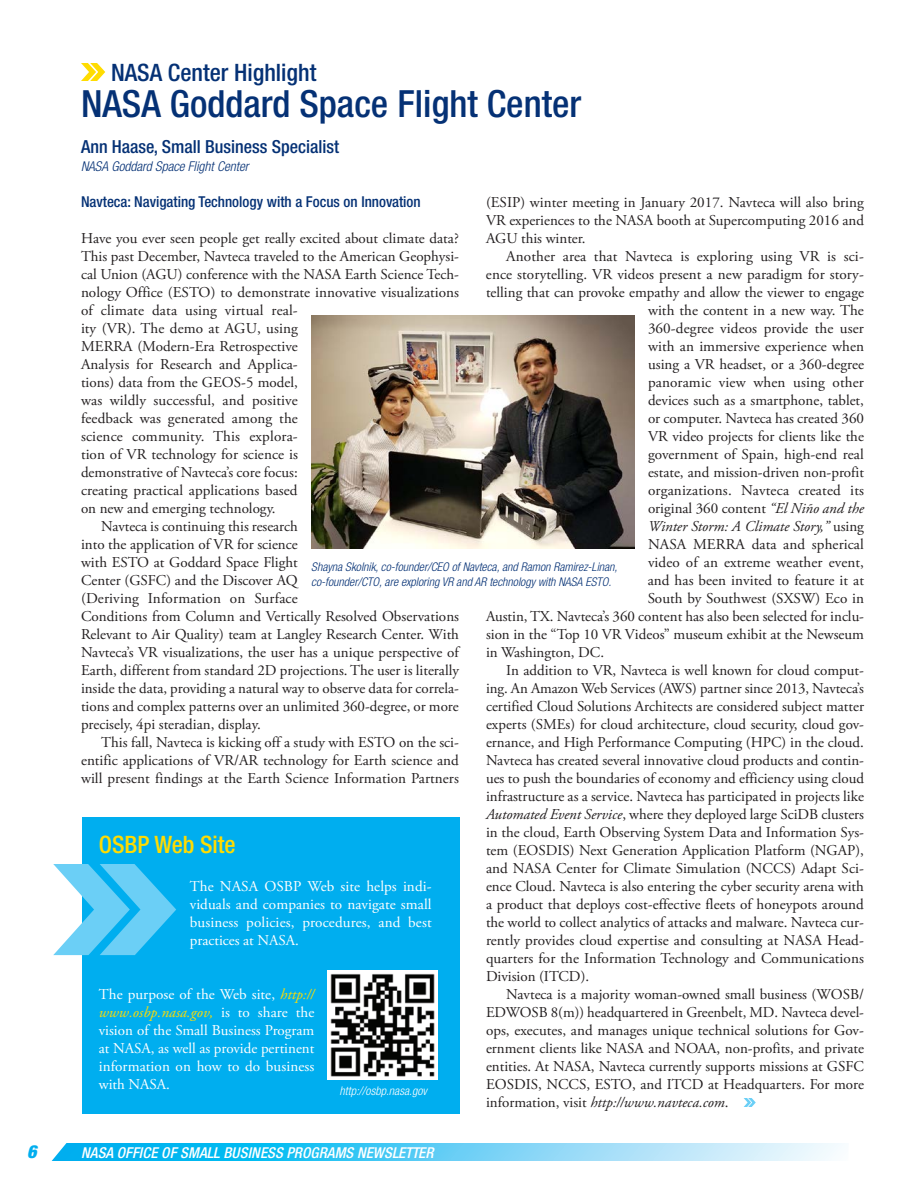
<style>
.page{position:relative;width:918px;height:1188px;background:#fff}
.page>*{position:absolute;margin:0;border:0;box-sizing:border-box;transform-origin:0 0}
.storyHead{font:500 condensed 37.5px "Helvetica Neue LT Std";color:#053175}
.storySubhead{font:500 condensed 24px "Helvetica Neue LT Std";color:#053175}
.storySubhead-2{font:500 condensed 24px "Helvetica Neue LT Std";color:#ffdc01}
.byLine{font:500 condensed 18px "Helvetica Neue LT Std";color:#053175}
.t1{font:italic 900 condensed 18px "Helvetica Neue LT Std";color:#00aeef}
.bodyText{font:15px/18px "Adobe Garamond Pro";color:#231f20;text-align:justify}
.bodyTextFirst{font:15px/18px "Adobe Garamond Pro";letter-spacing:.005em;color:#231f20}
.bodyTextFirst-2{font:15px/18px "Adobe Garamond Pro";letter-spacing:.005em;color:#fff;text-align:justify}
.bodySubhead{font:500 condensed 15px "Helvetica Neue LT Std";color:#053175}
.t2{font:italic 500 condensed 15px "Helvetica Neue LT Std";letter-spacing:.005em;color:#fff}
.bodyText-2{font:italic 15px "Adobe Garamond Pro";color:#231f20}
.bylineTitle{font:italic 300 condensed 13.5px "Helvetica Neue LT Std";color:#053175}
.t3{font:italic 300 condensed 12px "Helvetica Neue LT Std";color:#053175}
.t4{font:italic 300 condensed 12px "Helvetica Neue LT Std";color:#fff}
.s1{font-style:italic}
.s2{font-style:normal}
.s3{font-style:italic;color:#ffdc01}
</style>
<div class="page">
<svg style="left:52px;top:1143px;width:790px;height:18px;background:#66d0f5"></svg>
<svg style="left:81px;top:63px;width:24px;height:18px"></svg>
<svg style="left:744px;top:1098px;width:12px;height:9px"></svg>
<div style="left:82px;top:818px;width:378px;height:296px;background:#00aeef"></div>
<img style="left:311px;top:315px;width:323px;height:234px">
<img style="left:328px;top:970px;width:109px;height:109px">
<svg style="left:53px;top:864px;width:123px;height:91px"></svg>
<p class="storySubhead" style="left:111px;top:58px;width:207px">NASA Center Highlight</p>
<p class="storyHead" style="left:81px;top:81px;width:502px">NASA Goddard Space Flight Center</p>
<p class="byLine" style="left:81px;top:136px;width:260px">Ann Haase, Small Business Specialist</p>
<p class="bylineTitle" style="left:81px;top:158px;width:169px">NASA Goddard Space Flight Center</p>
<p class="bodySubhead" style="left:81px;top:193px;width:341px">Navteca: Navigating Technology with a Focus on Innovation</p>
<p class="bodyTextFirst" style="left:81px;top:230px;width:380px">Have you ever seen people get really excited about climate data?<br>This past December, Navteca traveled to the American Geophysi&shy;cal Union (AGU) conference with the NASA Earth Science Tech&shy;nology Office (ESTO) to demonstrate innovative visualizations of climate data using virtual real-<br>ity (VR). The demo at AGU, using<br>MERRA (Modern-Era Retrospective<br>Analysis for Research and Applica-<br>tions) data from the GEOS-5 model,<br>was wildly successful, and positive<br>feedback was generated among the<br>science community. This explora-<br>tion of VR technology for science is<br>demonstrative of Navteca’s core focus:<br>creating practical applications based<br>on new and emerging technology.</p>
<p class="bodyText" style="left:81px;top:518px;width:380px;text-align:left;text-indent:20px">Navteca is continuing this research<br>into the application of VR for science<br>with ESTO at Goddard Space Flight<br>Center (GSFC) and the Discover AQ<br>(Deriving Information on Surface<br>Conditions from Column and Vertically Resolved Observations Relevant to Air Quality) team at Langley Research Center. With Navteca’s VR visualizations, the user has a unique perspective of Earth, different from standard 2D projections. The user is literally inside the data, providing a natural way to observe data for correla&shy;tions and complex patterns over an unlimited 360-degree, or more precisely, 4pi steradian, display.</p>
<p class="bodyText" style="left:486px;top:194px;width:380px">(ESIP) winter meeting in January 2017. Navteca will also bring VR experiences to the NASA booth at Supercomputing 2016 and AGU this winter.</p>
<p class="bodyText" style="left:506px;top:248px;width:359px">Another area that Navteca is exploring using VR is sci-</p>
<p class="bodyText" style="left:486px;top:266px;width:380px">ence storytelling. VR videos present a new paradigm for story-</p>
<p class="bodyText" style="left:486px;top:284px;width:380px">telling that can provoke empathy and allow the viewer to engage</p>
<p class="bodyText" style="left:648px;top:302px;width:217px">with the content in a new way. The</p>
<p class="bodyText" style="left:648px;top:320px;width:217px">360-degree videos provide the user</p>
<p class="bodyText" style="left:648px;top:338px;width:218px">with an immersive experience when</p>
<p class="bodyText" style="left:648px;top:356px;width:218px">using a VR headset, or a 360-degree</p>
<p class="bodyText" style="left:648px;top:374px;width:217px">panoramic view when using other</p>
<p class="bodyText" style="left:648px;top:392px;width:217px">devices such as a smartphone, tablet,</p>
<p class="bodyText" style="left:648px;top:410px;width:218px">or computer. Navteca has created 360</p>
<p class="bodyText" style="left:648px;top:428px;width:217px">VR video projects for clients like the</p>
<p class="bodyText" style="left:648px;top:446px;width:217px">government of Spain, high-end real</p>
<p class="bodyText" style="left:648px;top:464px;width:218px">estate, and mission-driven non-profit</p>
<p class="bodyText" style="left:648px;top:482px;width:218px">organizations. Navteca created its</p>
<p class="bodyText" style="left:648px;top:500px;width:218px">original 360 content <span class="s1">“El Niño and the</span></p>
<p class="bodyText-2" style="left:648px;top:517px;width:217px">Winter Storm: A Climate Story,” <span class="s2">using</span></p>
<p class="bodyText" style="left:648px;top:536px;width:217px">NASA MERRA data and spherical</p>
<p class="bodyText" style="left:648px;top:554px;width:217px">video of an extreme weather event,</p>
<p class="bodyText" style="left:648px;top:572px;width:218px">and has been invited to feature it at</p>
<p class="bodyText" style="left:648px;top:590px;width:218px">South by Southwest (SXSW) Eco in</p>
<p class="bodyText" style="left:486px;top:608px;width:380px">Austin, TX. Navteca’s 360 content has also been selected for inclu-</p>
<p class="bodyText" style="left:486px;top:626px;width:379px">sion in the “Top 10 VR Videos” museum exhibit at the Newseum</p>
<p class="bodyText" style="left:486px;top:644px;width:120px">in Washington, DC.</p>
<p class="bodyText" style="left:486px;top:662px;width:380px;text-indent:20px">In addition to VR, Navteca is well known for cloud comput&shy;ing. An Amazon Web Services (AWS) partner since 2013, Navteca’s certified Cloud Solutions Architects are considered subject matter experts (SMEs) for cloud architecture, cloud security, cloud gov&shy;ernance, and High Performance Computing (HPC) in the cloud.<br>Navteca has created several innovative cloud products and contin&shy;ues to push the boundaries of economy and efficiency using cloud infrastructure as a service. Navteca has participated in projects like <span class="s1">Automated Event Service</span>, where they deployed large SciDB clusters in the cloud, Earth Observing System Data and Information Sys&shy;tem (EOSDIS) Next Generation Application Platform (NGAP), and NASA Center for Climate Simulation (NCCS) Adapt Sci&shy;ence Cloud. Navteca is also entering the cyber security arena with a product that deploys cost-effective fleets of honeypots around the world to collect analytics of attacks and malware. Navteca cur&shy;rently provides cloud expertise and consulting at NASA Head&shy;quarters for the Information Technology and Communications Division (ITCD).</p>
<p class="bodyText" style="left:486px;top:986px;width:380px;text-indent:20px">Navteca is a majority woman-owned small business (WOSB/ EDWOSB 8(m)) headquartered in Greenbelt, MD. Navteca devel&shy;ops, executes, and manages unique technical solutions for Gov&shy;ernment clients like NASA and NOAA, non-profits, and private entities. At NASA, Navteca currently supports missions at GSFC EOSDIS, NCCS, ESTO, and ITCD at Headquarters. For more information, visit <span class="s1">http://www.navteca.com</span>.</p>
<p class="t3" style="left:311px;top:559px;width:308px">Shayna Skolnik, co-founder/CEO of Navteca, and Ramon Ramirez-Linan,</p>
<p class="t3" style="left:311px;top:574px;width:302px">co-founder/CTO, are exploring VR and AR technology with NASA ESTO.</p>
<p class="bodyText" style="left:81px;top:734px;width:379px;text-indent:20px">This fall, Navteca is kicking off a study with ESTO on the sci&shy;entific applications of VR/AR technology for Earth science and will present findings at the Earth Science Information Partners</p>
<p class="storySubhead-2" style="left:99px;top:830px;width:138px">OSBP Web Site</p>
<p class="bodyTextFirst-2" style="left:190px;top:878px;width:244px">The NASA OSBP Web site helps indi&shy;viduals and companies to navigate small business policies, procedures, and best practices at NASA.</p>
<p class="bodyTextFirst-2" style="left:99px;top:986px;width:217px">The purpose of the Web site, <span class="s3">http:// www.osbp.nasa.gov,</span> is to share the vision of the Small Business Program at NASA, as well as provide pertinent information on how to do business with NASA.</p>
<p class="t4" style="left:340px;top:1084px;width:89px">http://osbp.nasa.gov</p>
<p class="t1" style="left:27px;top:1141px;width:11px">6</p>
<p class="t2" style="left:81px;top:1144px;width:354px">NASA OFFICE OF SMALL BUSINESS PROGRAMS NEWSLETTER</p>
</div>
